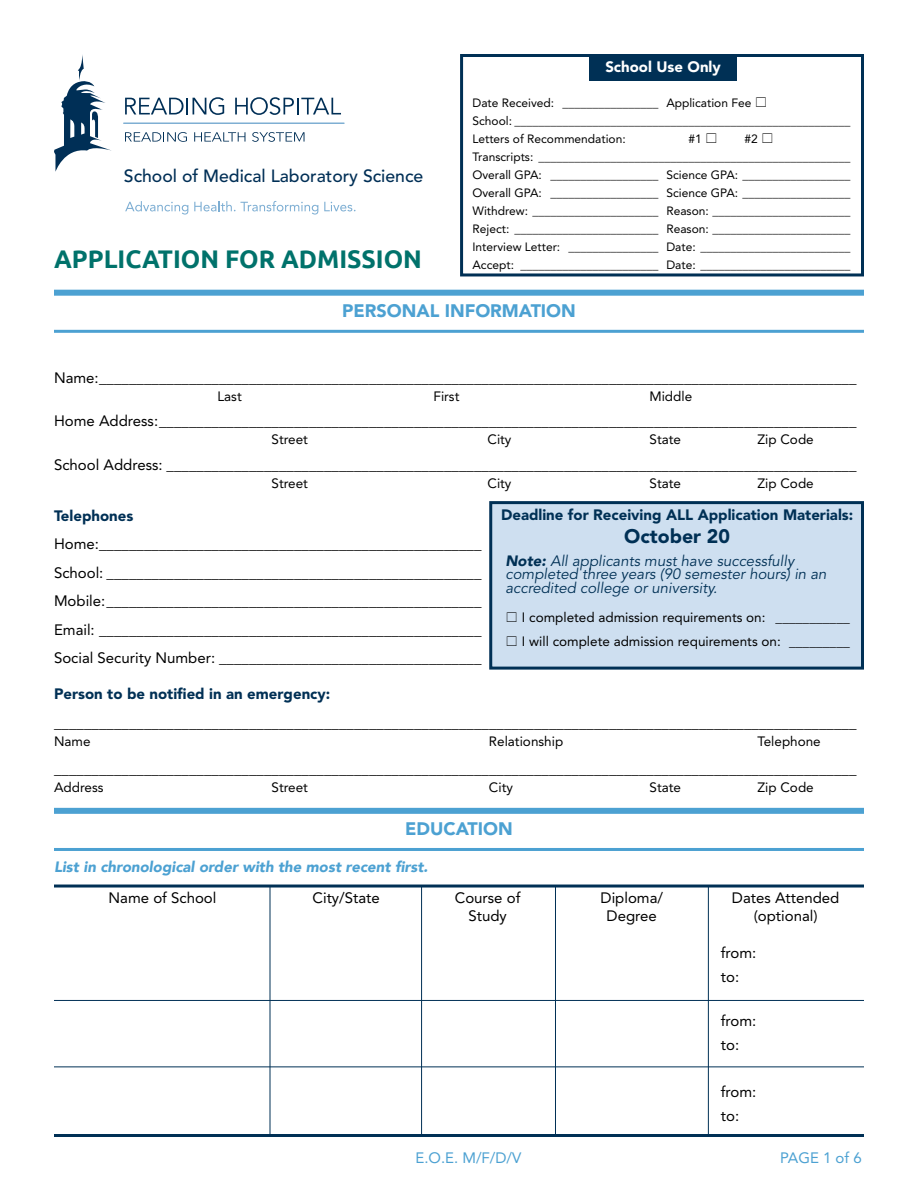
<style>
.page{position:relative;width:918px;height:1188px;background:#fff}
.page>*{position:absolute;margin:0;border:0;box-sizing:border-box;transform-origin:0 0}
.t1{font:700 25.5px "Ubuntu";color:#00726b}
.t2{font:900 19.5px "Avenir";color:#003055}
.t3{font:900 18px "Avenir";color:#4ca1d2}
.t4{font:500 17.55px "Avenir";color:#002f56}
.t5{font:15px/28.5px "Avenir";color:#000;text-align:center}
.t6{font:italic 15px/13.5px "Avenir";color:#003055}
.t7{font:900 15px "Avenir";color:#003055}
.t8{font:italic 900 15px "Avenir";color:#4ca1d2}
.t9{font:15px "Avenir";color:#4ca1d2}
.t10{font:900 15px "Avenir";color:#fff}
.t11{font:13.5px/24px "Avenir";color:#000}
.t12{font:12px/18px "Avenir";color:#000}
.s1{font-weight:900}
</style>
<div class="page">
<svg style="left:54px;top:55px;width:57px;height:117px"></svg>
<hr style="left:123px;top:123px;width:222px;height:1px;background:#7daed3">
<svg style="left:125px;top:97px;width:99px;height:18px"></svg>
<svg style="left:235px;top:97px;width:106px;height:18px"></svg>
<svg style="left:125px;top:132px;width:62px;height:10px"></svg>
<svg style="left:194px;top:132px;width:51px;height:10px"></svg>
<svg style="left:252px;top:132px;width:53px;height:10px"></svg>
<svg style="left:125px;top:201px;width:63px;height:14px"></svg>
<svg style="left:194px;top:201px;width:124px;height:14px"></svg>
<svg style="left:324px;top:202px;width:32px;height:9px"></svg>
<div style="left:460px;top:54px;width:404px;height:222px;border:3px solid #003055"></div>
<div style="left:489px;top:501px;width:375px;height:169px;background:#cedff0;border:3px solid #003055"></div>
<div style="left:589px;top:54px;width:148px;height:27px;background:#003055"></div>
<div style="left:54px;top:290px;width:810px;height:6px;background:#4ca1d2"></div>
<div style="left:54px;top:808px;width:810px;height:6px;background:#4ca1d2"></div>
<hr style="left:54px;top:330px;width:810px;height:3px;background:#4ca1d2">
<hr style="left:54px;top:848px;width:810px;height:3px;background:#4ca1d2">
<hr style="left:54px;top:885px;width:810px;height:3px;background:#003055">
<hr style="left:54px;top:1134px;width:810px;height:3px;background:#003055">
<hr style="left:270px;top:887px;width:1px;height:249px;background:#003055">
<hr style="left:54px;top:1000px;width:810px;height:1px;background:#003055">
<hr style="left:54px;top:1066px;width:810px;height:1px;background:#003055">
<hr style="left:421px;top:887px;width:1px;height:249px;background:#003055">
<hr style="left:555px;top:887px;width:1px;height:249px;background:#003055">
<hr style="left:708px;top:887px;width:1px;height:249px;background:#003055">
<p class="t4" style="left:124px;top:160px;width:301px">School of Medical Laboratory Science</p>
<h1 class="t1" style="left:54px;top:244px;width:370px">APPLICATION FOR ADMISSION</h1>
<p class="t10" style="left:605px;top:58px;width:117px">School Use Only</p>
<p class="t12" style="left:472px;top:94px;width:380px">Date Received: ________________ Application Fee<br>School: ________________________________________________________<br>Letters of Recommendation:</p>
<p class="t12" style="left:472px;top:130px;width:380px;text-indent:272px">#2<br>Transcripts: ____________________________________________________ Overall GPA: __________________ Science GPA: __________________ Overall GPA: __________________ Science GPA: __________________ Withdrew: _____________________ Reason: _______________________ Reject: ________________________ Reason: _______________________ Interview Letter: _______________ Date: _________________________ Accept: _______________________ Date: _________________________</p>
<p class="t12" style="left:689px;top:130px;width:15px">#1</p>
<p class="t3" style="left:342px;top:299px;width:235px">PERSONAL INFORMATION</p>
<p class="t5" style="left:54px;top:363px;width:804px">Name:_____________________________________________________________________________________________________</p>
<p class="t11" style="left:217px;top:384px;width:26px">Last</p>
<p class="t11" style="left:433px;top:384px;width:28px">First</p>
<p class="t11" style="left:649px;top:384px;width:44px">Middle</p>
<p class="t5" style="left:54px;top:407px;width:804px">Home Address:_____________________________________________________________________________________________</p>
<p class="t11" style="left:271px;top:427px;width:38px">Street</p>
<p class="t11" style="left:487px;top:427px;width:26px">City</p>
<p class="t11" style="left:649px;top:427px;width:33px">State</p>
<p class="t11" style="left:757px;top:427px;width:58px">Zip Code</p>
<p class="t5" style="left:54px;top:450px;width:804px">School Address: ____________________________________________________________________________________________</p>
<p class="t11" style="left:271px;top:471px;width:38px">Street</p>
<p class="t11" style="left:487px;top:471px;width:26px">City</p>
<p class="t11" style="left:649px;top:471px;width:33px">State</p>
<p class="t11" style="left:757px;top:471px;width:58px">Zip Code</p>
<p class="t7" style="left:54px;top:506px;width:81px">Telephones</p>
<p class="t5" style="left:54px;top:530px;width:429px;text-align:justify">Home:___________________________________________________ School: __________________________________________________ Mobile:__________________________________________________ Email: ___________________________________________________ Social Security Number: ___________________________________</p>
<p class="t7" style="left:54px;top:685px;width:278px">Person to be notified in an emergency:</p>
<p class="t5" style="left:54px;top:708px;width:804px">___________________________________________________________________________________________________________</p>
<p class="t11" style="left:54px;top:729px;width:38px">Name</p>
<p class="t11" style="left:489px;top:729px;width:76px">Relationship</p>
<p class="t11" style="left:757px;top:729px;width:65px">Telephone</p>
<p class="t5" style="left:54px;top:755px;width:804px">___________________________________________________________________________________________________________</p>
<p class="t11" style="left:54px;top:775px;width:51px">Address</p>
<p class="t11" style="left:271px;top:775px;width:38px">Street</p>
<p class="t11" style="left:489px;top:775px;width:26px">City</p>
<p class="t11" style="left:649px;top:775px;width:33px">State</p>
<p class="t11" style="left:757px;top:775px;width:58px">Zip Code</p>
<p class="t7" style="left:501px;top:506px;width:354px">Deadline for Receiving ALL Application Materials:</p>
<h2 class="t2" style="left:624px;top:525px;width:107px">October 20</h2>
<p class="t6" style="left:505px;top:554px;width:323px"><span class="s1">Note:</span> All applicants must have successfully completed three years (90 semester hours) in an accredited college or university.</p>
<p class="t11" style="left:522px;top:605px;width:329px">I completed admission requirements on: ___________<br>I will complete admission requirements on: _________</p>
<p class="t3" style="left:405px;top:818px;width:109px">EDUCATION</p>
<p class="t8" style="left:54px;top:854px;width:376px">List in chronological order with the most recent first.</p>
<p class="t5" style="left:109px;top:884px;width:109px">Name of School</p>
<p class="t5" style="left:313px;top:884px;width:69px">City/State</p>
<p class="t5" style="left:455px;top:889px;width:67px;line-height:18px">Course of<br>Study</p>
<p class="t5" style="left:601px;top:889px;width:64px;line-height:18px">Diploma/<br>Degree</p>
<p class="t5" style="left:732px;top:889px;width:109px;line-height:18px">Dates Attended (optional)</p>
<p class="t5" style="left:721px;top:940px;width:37px;line-height:24px;text-align:left">from: to:</p>
<p class="t5" style="left:721px;top:1009px;width:37px;line-height:24px;text-align:left">from: to:</p>
<p class="t5" style="left:721px;top:1080px;width:37px;line-height:24px;text-align:left">from: to:</p>
<p class="t9" style="left:416px;top:1149px;width:107px">E.O.E. M/F/D/V</p>
<p class="t9" style="left:780px;top:1149px;width:83px">PAGE 1 of 6</p>
</div>
